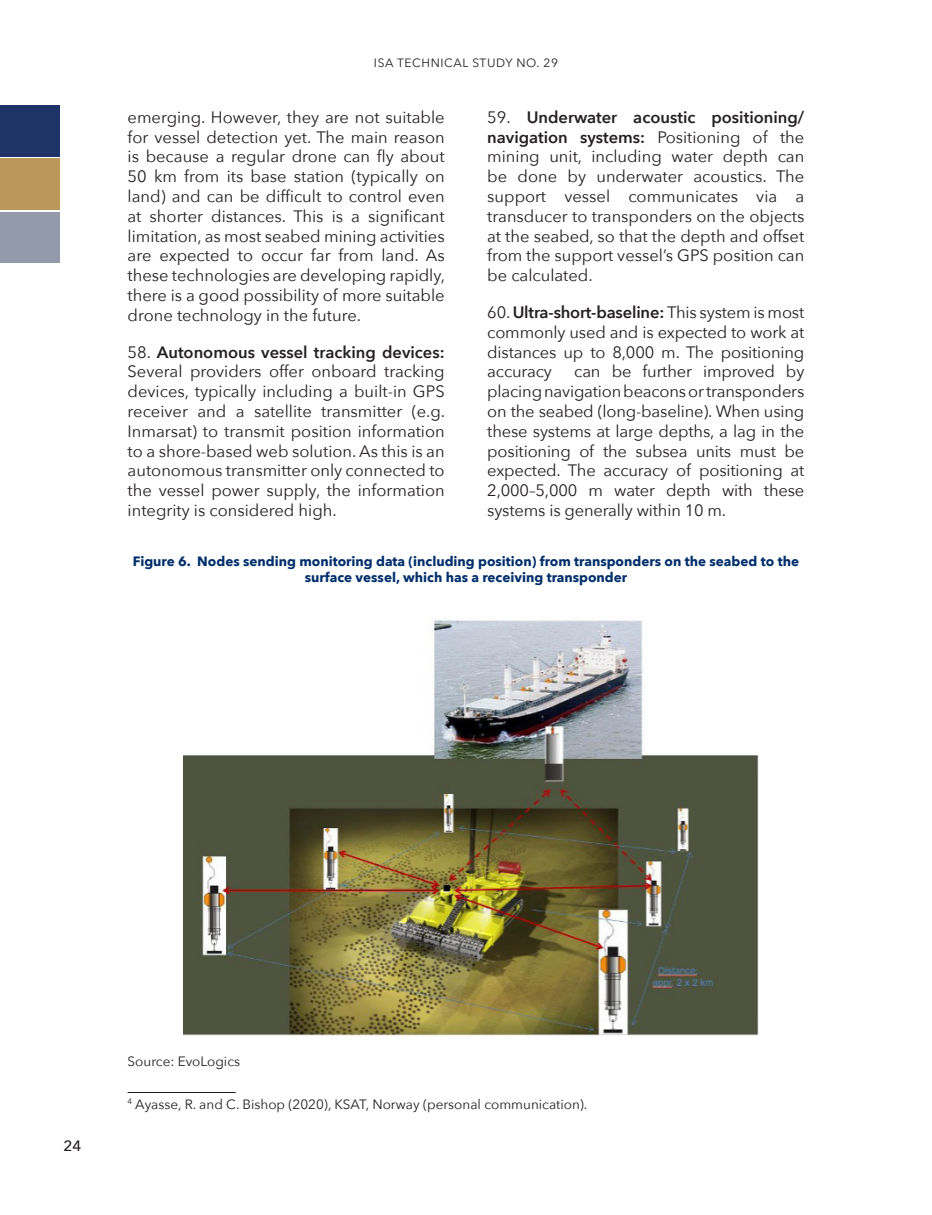
<style>
.page{position:relative;width:932px;height:1215px;background:#fff}
.page>*{position:absolute;margin:0;border:0;box-sizing:border-box;transform-origin:0 0}
.t1{font:16.5px/19.8px "Avenir Next";color:#231f20;text-align:justify}
.t2{font:500 15px "Avenir Next";color:#231f20}
.t3{font:700 13.5px/16.2px "Avenir Next";color:#002f6c;text-align:center}
.t4{font:13.5px "Avenir Next";color:#231f20}
.t5{font:12px "Avenir Next";letter-spacing:.05em;color:#231f20}
.s1{font-weight:600}
</style>
<div class="page">
<div style="left:0;top:105px;width:60px;height:51px;background:#1e3468"></div>
<div style="left:0;top:158px;width:60px;height:52px;background:#ba975b"></div>
<div style="left:0;top:212px;width:60px;height:51px;background:#939bab"></div>
<hr style="left:128px;top:1092px;width:108px;height:1px;background:#231f20">
<img style="left:184px;top:620px;width:574px;height:415px">
<p class="t5" style="left:374px;top:53px;width:185px">ISA TECHNICAL STUDY NO. 29</p>
<p class="t1" style="left:128px;top:106px;width:319px">emerging. However, they are not suitable for vessel detection yet. The main reason is because a regular drone can fly about 50 km from its base station (typically on land) and can be difficult to control even at shorter distances. This is a significant limitation, as most seabed mining activities are expected to occur far from land. As these technologies are developing rapidly, there is a good possibility of more suitable drone technology in the future.<sup>4</sup></p>
<p class="t1" style="left:128px;top:341px;width:319px">58. <span class="s1">Autonomous vessel tracking devices:<br></span>Several providers offer onboard tracking devices, typically including a built-in GPS receiver and a satellite transmitter (e.g.<br>Inmarsat) to transmit position information to a shore-based web solution. As this is an autonomous transmitter only connected to the vessel power supply, the information integrity is considered high.</p>
<p class="t1" style="left:487px;top:106px;width:318px">59. <span class="s1">Underwater acoustic positioning/ navigation systems:</span> Positioning of the mining unit, including water depth can be done by underwater acoustics. The support vessel communicates via a transducer to transponders on the objects at the seabed, so that the depth and offset from the support vessel’s GPS position can be calculated.</p>
<p class="t1" style="left:487px;top:302px;width:318px">60. <span class="s1">Ultra-short-baseline:</span> This system is most commonly used and is expected to work at distances up to 8,000 m. The positioning accuracy</p>
<p class="t1" style="left:487px;top:361px;width:318px;text-indent:87px">can be further improved by placing navigation beacons or transponders on the seabed (long-baseline). When using these systems at large depths, a lag in the positioning of the subsea units must be expected. The accuracy of positioning at 2,000–5,000 m water depth with these systems is generally within 10 m.</p>
<p class="t3" style="left:133px;top:553px;width:667px">Figure 6. Nodes sending monitoring data (including position) from transponders on the seabed to the surface vessel, which has a receiving transponder</p>
<p class="t2" style="left:64px;top:1133px;width:19px">24</p>
<p class="t4" style="left:128px;top:1050px;width:114px">Source: EvoLogics</p>
<p class="t4" style="left:128px;top:1093px;width:461px"><sup>4</sup> Ayasse, R. and C. Bishop (2020), KSAT, Norway (personal communication).</p>
</div>
